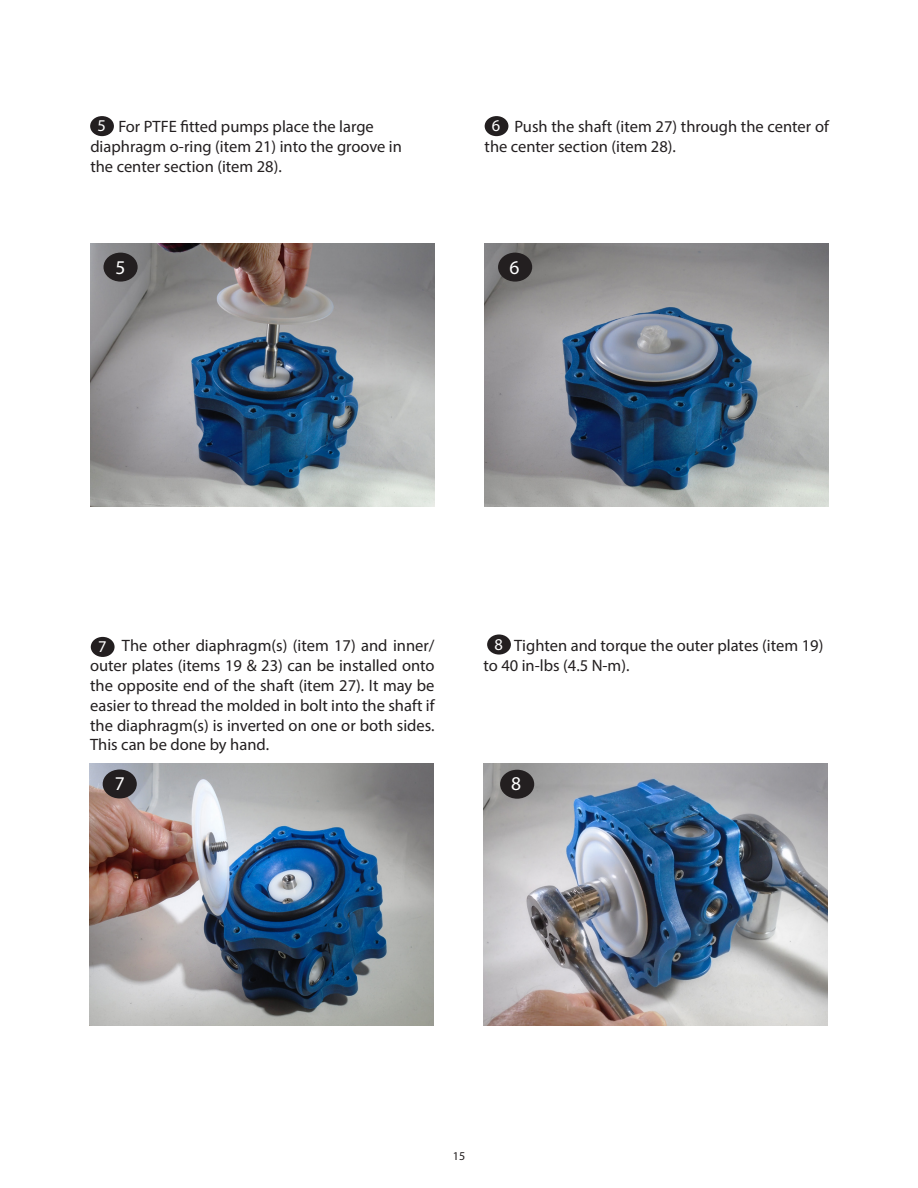
<style>
.page{position:relative;width:918px;height:1188px;background:#fff}
.page>*{position:absolute;margin:0;border:0;box-sizing:border-box;transform-origin:0 0}
.Quotes{font:19.5px "Myriad Pro";color:#fff}
.t1{font:16.5px/19.8px "Myriad Pro";color:#231f20}
.Quotes-2{font:16.5px "Myriad Pro";color:#fff}
.t2{font:12px "Myriad Pro";color:#231f20}
</style>
<div class="page">
<img style="left:484px;top:244px;width:345px;height:263px">
<img style="left:89px;top:763px;width:345px;height:263px">
<img style="left:483px;top:763px;width:345px;height:263px">
<div style="left:103px;top:770px;width:34px;height:28px;background:#231f20;border-radius:50%"></div>
<div style="left:91px;top:637px;width:24px;height:20px;background:#231f20;border-radius:50%"></div>
<img style="left:90px;top:244px;width:345px;height:263px">
<div style="left:103px;top:253px;width:35px;height:29px;background:#231f20;border-radius:50%"></div>
<div style="left:90px;top:116px;width:24px;height:20px;background:#231f20;border-radius:50%"></div>
<div style="left:498px;top:253px;width:34px;height:29px;background:#231f20;border-radius:50%"></div>
<div style="left:485px;top:116px;width:23px;height:20px;background:#231f20;border-radius:50%"></div>
<div style="left:487px;top:634px;width:24px;height:21px;background:#231f20;border-radius:50%"></div>
<div style="left:500px;top:770px;width:34px;height:29px;background:#231f20;border-radius:50%"></div>
<p class="t1" style="left:90px;top:116px;width:313px;text-indent:28px">For PTFE fitted pumps place the large diaphragm o-ring (item 21) into the groove in the center section (item 28).</p>
<p class="Quotes-2" style="left:97px;top:115px;width:10px">5</p>
<p class="t1" style="left:485px;top:116px;width:346px;text-indent:30px">Push the shaft (item 27) through the center of the center section (item 28).</p>
<p class="Quotes-2" style="left:492px;top:115px;width:10px">6</p>
<p class="Quotes" style="left:116px;top:256px;width:12px">5</p>
<p class="Quotes" style="left:510px;top:256px;width:12px">6</p>
<p class="Quotes-2" style="left:494px;top:634px;width:10px">8</p>
<p class="t1" style="left:90px;top:636px;width:346px;text-align:justify;text-indent:32px">The other diaphragm(s) (item 17) and inner/ outer plates (items 19 &amp; 23) can be installed onto the opposite end of the shaft (item 27). It may be easier to thread the molded in bolt into the shaft if the diaphragm(s) is inverted on one or both sides.<br>This can be done by hand.</p>
<p class="t1" style="left:483px;top:636px;width:341px;text-indent:31px">Tighten and torque the outer plates (item 19) to 40 in-lbs (4.5 N-m).</p>
<p class="Quotes" style="left:115px;top:771px;width:12px">7</p>
<p class="Quotes-2" style="left:98px;top:636px;width:10px">7</p>
<p class="Quotes" style="left:511px;top:771px;width:12px">8</p>
<p class="t2" style="left:453px;top:1148px;width:14px">15</p>
</div>
